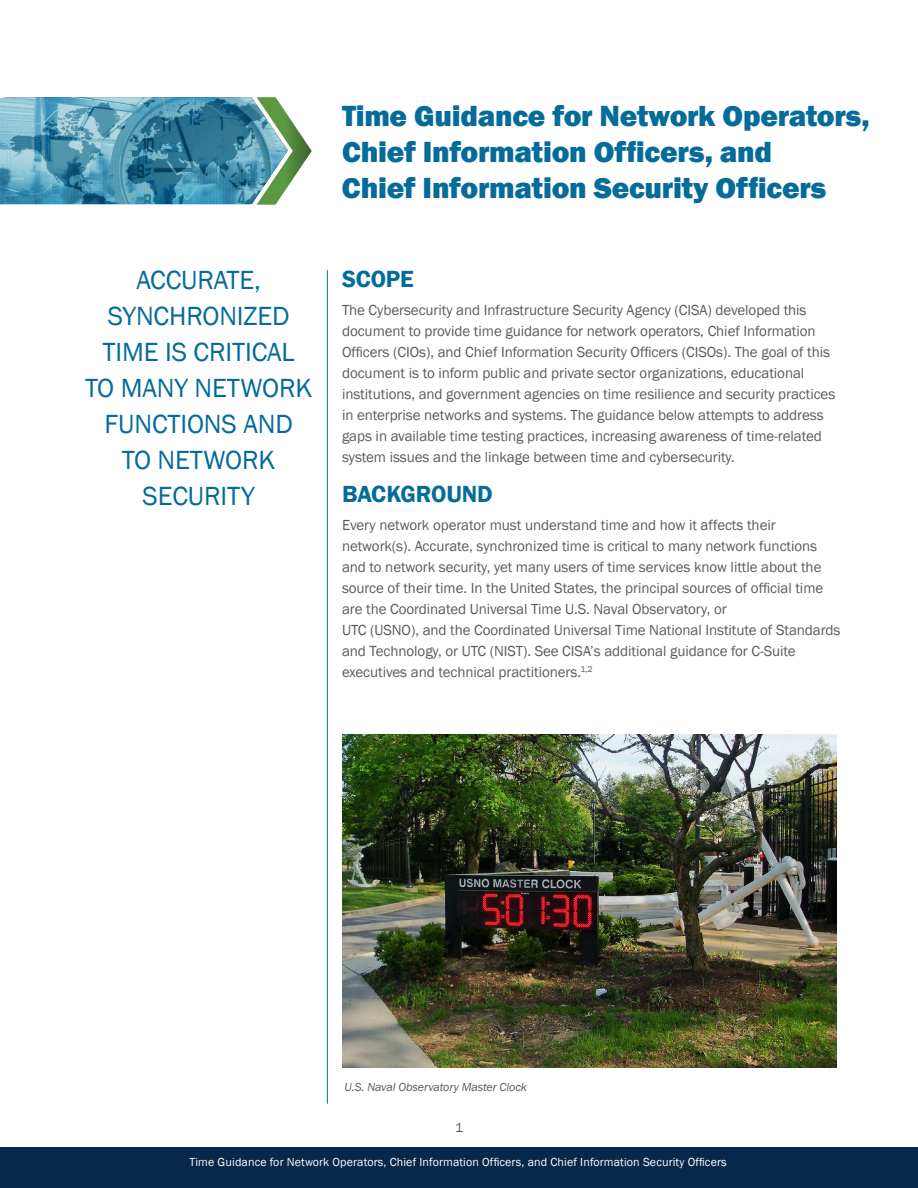
<style>
.page{position:relative;width:918px;height:1188px;background:#fff}
.page>*{position:absolute;margin:0;border:0;box-sizing:border-box;transform-origin:0 0}
.t1{font:800 30px/36px "Franklin Gothic";letter-spacing:-.01em;color:#046b9a}
.t2{font:27px/36px "Franklin Gothic";letter-spacing:-.005em;color:#046b9a;text-align:center}
.t3{font:600 24px "Franklin Gothic";letter-spacing:-.005em;color:#046b9a}
.t4{font:15px/21px "Franklin Gothic";letter-spacing:-.005em;color:#5a5b5d}
.t5{font:13.5px "Franklin Gothic";color:#5a5b5d}
.t6{font:12px "Franklin Gothic";letter-spacing:.01em;color:#fff}
.t7{font:italic 12px "Franklin Gothic";letter-spacing:-.005em;color:#5a5b5d}
</style>
<div class="page">
<div style="left:0;top:1148px;width:918px;height:40px;background:#06284b"></div>
<hr style="left:327px;top:270px;width:1px;height:834px;background:#00759f">
<svg style="left:0;top:97px;width:312px;height:108px;background:#5b9bad"></svg>
<img style="left:342px;top:735px;width:494px;height:332px">
<p class="t2" style="left:85px;top:262px;width:229px">ACCURATE,<br>SYNCHRONIZED<br>TIME IS CRITICAL<br>TO MANY NETWORK<br>FUNCTIONS AND<br>TO NETWORK<br>SECURITY</p>
<h1 class="t1" style="left:342px;top:98px;width:529px">Time Guidance for Network Operators,<br>Chief Information Officers, and<br>Chief Information Security Officers</h1>
<h2 class="t3" style="left:342px;top:264px;width:73px">SCOPE</h2>
<p class="t4" style="left:342px;top:299px;width:495px">The Cybersecurity and Infrastructure Security Agency (CISA) developed this document to provide time guidance for network operators, Chief Information Officers (CIOs), and Chief Information Security Officers (CISOs). The goal of this document is to inform public and private sector organizations, educational institutions, and government agencies on time resilience and security practices in enterprise networks and systems. The guidance below attempts to address gaps in available time testing practices, increasing awareness of time-related system issues and the linkage between time and cybersecurity.</p>
<h2 class="t3" style="left:342px;top:479px;width:152px">BACKGROUND</h2>
<p class="t4" style="left:342px;top:515px;width:500px">Every network operator must understand time and how it affects their network(s). Accurate, synchronized time is critical to many network functions and to network security, yet many users of time services know little about the source of their time. In the United States, the principal sources of official time are the Coordinated Universal Time U.S. Naval Observatory, or<br>UTC (USNO), and the Coordinated Universal Time National Institute of Standards and Technology, or UTC (NIST). See CISA’s additional guidance for C-Suite executives and technical practitioners.<sup>1,2</sup></p>
<p class="t7" style="left:345px;top:1079px;width:184px">U.S. Naval Observatory Master Clock</p>
<p class="t5" style="left:455px;top:1119px;width:9px">1</p>
<p class="t6" style="left:189px;top:1154px;width:539px">Time Guidance for Network Operators, Chief Information Officers, and Chief Information Security Officers</p>
</div>
